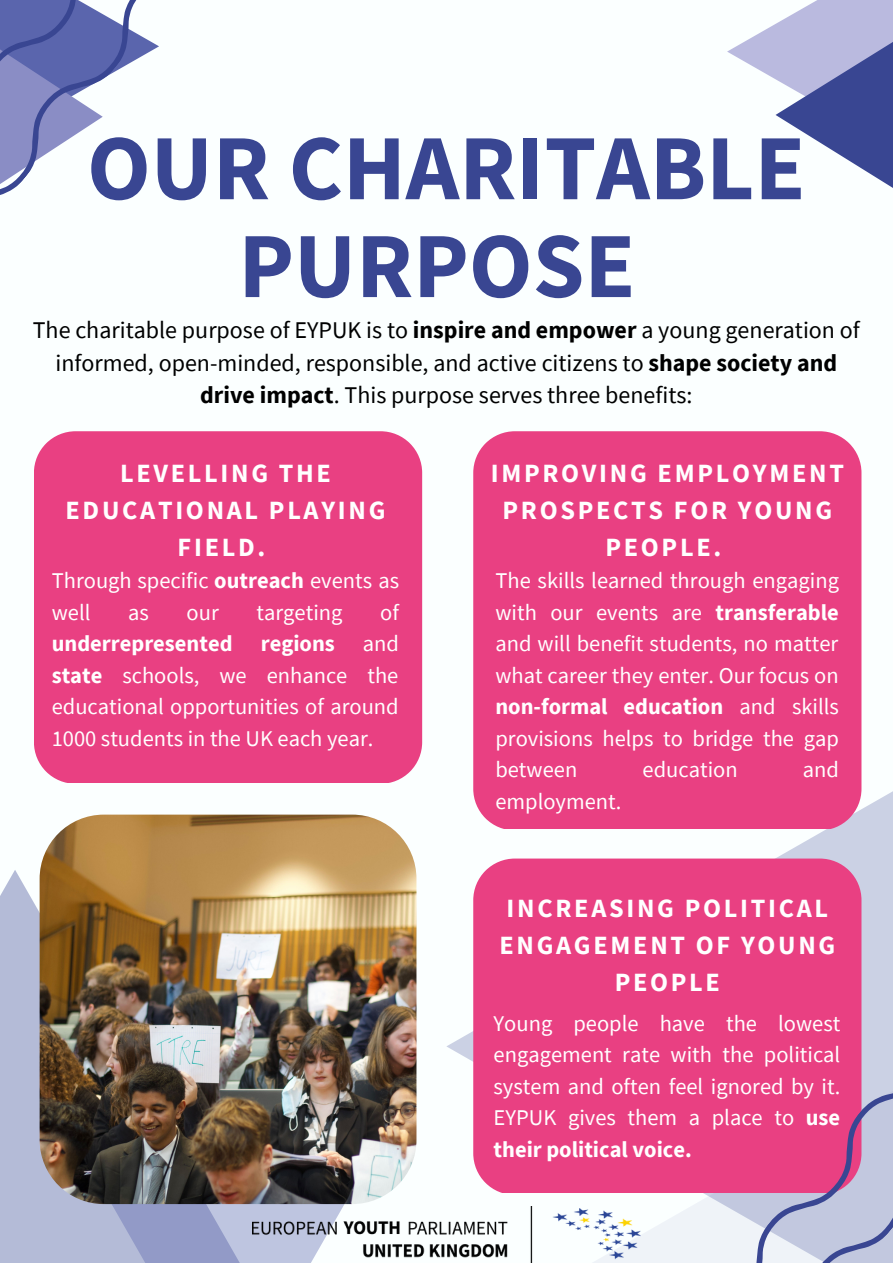
<style>
.page{position:relative;width:893px;height:1264px;background:#fff}
.page>*{position:absolute;margin:0;border:0;box-sizing:border-box;transform-origin:0 0}
.t1{font:700 93.15px/97.8px "Source Sans Pro";color:#394692;text-align:center}
.t2{font:700 26.25px/37px "Source Sans Pro";letter-spacing:.105em;color:#fff;text-align:center}
.t3{font:24px/32.5px "Source Sans Pro";color:#000;text-align:center}
.t4{font:22.5px/31.5px "Source Sans Pro";color:#fff;text-align:justify}
.s1{font-weight:700}
</style>
<div class="page">
<div style="left:0;top:0;width:892px;height:1262px;background:#fbffff"></div>
<svg style="left:0;top:869px;width:53px;height:393px;background:#b4bad3"></svg>
<svg style="left:53px;top:1178px;width:350px;height:84px;background:#a7aecf"></svg>
<svg style="left:727px;top:24px;width:48px;height:55px"></svg>
<svg style="left:775px;top:0;width:117px;height:188px"></svg>
<img style="left:40px;top:814px;width:376px;height:389px;border-radius:64px">
<div style="left:34px;top:431px;width:388px;height:351px;background:#e94082"></div>
<svg style="left:446px;top:656px;width:446px;height:406px"></svg>
<svg style="left:640px;top:875px;width:252px;height:387px;fill:#cbd1e4"></svg>
<div style="left:473px;top:431px;width:388px;height:397px;background:#e94082"></div>
<div style="left:473px;top:858px;width:388px;height:335px;background:#e94082"></div>
<svg style="left:0;top:0;width:159px;height:195px"></svg>
<svg style="left:679px;top:1057px;width:213px;height:205px;background:#d87eac"></svg>
<img style="left:252px;top:1206px;width:388px;height:56px">
<h1 class="t1" style="left:87px;top:117px;width:720px">OUR CHARITABLE<br>PURPOSE</h1>
<p class="t3" style="left:33px;top:313px;width:828px">The charitable purpose of EYPUK is to <span class="s1">inspire and empower</span> a young generation of informed, open-minded, responsible, and active citizens to <span class="s1">shape society and drive impact</span>. This purpose serves three benefits:</p>
<p class="t2" style="left:66px;top:454px;width:321px">LEVELLING THE<br>EDUCATIONAL PLAYING<br>FIELD.</p>
<p class="t4" style="left:52px;top:564px;width:349px">Through specific <span class="s1">outreach</span> events as well</p>
<p class="t4" style="left:52px;top:596px;width:349px;text-indent:328px">of <span class="s1">underrepresented regions</span> and <span class="s1">state</span> schools, we enhance the educational opportunities of around 1000 students in the UK each year.</p>
<p class="t4" style="left:128px;top:596px;width:22px">as</p>
<p class="t4" style="left:187px;top:596px;width:34px">our</p>
<p class="t4" style="left:256px;top:596px;width:87px">targeting</p>
<p class="t2" style="left:490px;top:454px;width:355px">IMPROVING EMPLOYMENT<br>PROSPECTS FOR YOUNG<br>PEOPLE.</p>
<p class="t4" style="left:495px;top:564px;width:345px">The skills learned through engaging with our events are <span class="s1">transferable </span>and will benefit students, no matter what career they enter. Our focus on <span class="s1">non-formal education</span> and skills provisions helps to bridge the gap between</p>
<p class="t4" style="left:642px;top:753px;width:97px">education</p>
<p class="t4" style="left:802px;top:753px;width:38px">and</p>
<p class="t4" style="left:495px;top:784px;width:127px">employment.</p>
<p class="t2" style="left:499px;top:889px;width:337px">INCREASING POLITICAL<br>ENGAGEMENT OF YOUNG<br>PEOPLE</p>
<p class="t4" style="left:493px;top:1007px;width:348px">Young people have the lowest engagement rate with the political system and often feel ignored by it.<br>EYPUK gives them a place to <span class="s1">use their political voice.</span></p>
</div>
